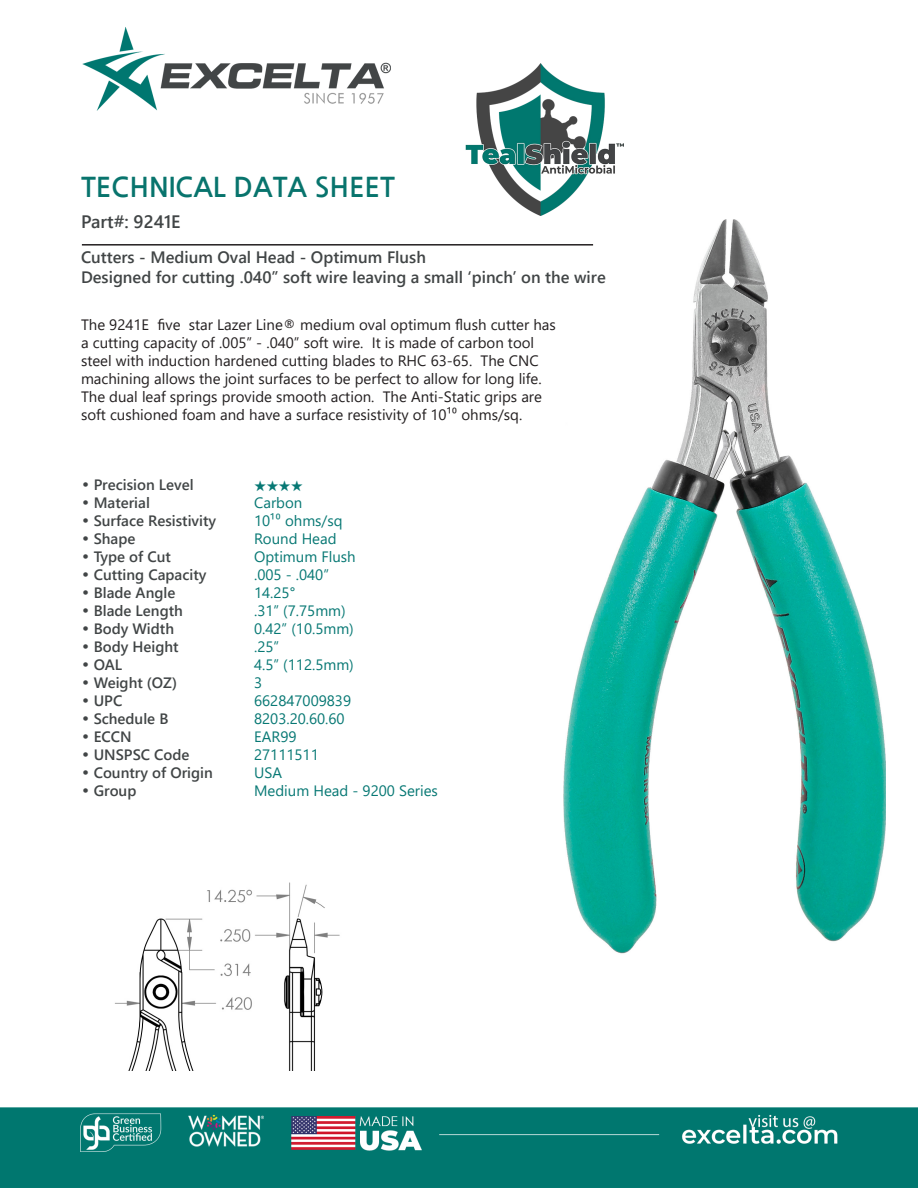
<style>
.page{position:relative;width:918px;height:1188px;background:#fff}
.page>*{position:absolute;margin:0;border:0;box-sizing:border-box;transform-origin:0 0}
.t1{font:700 27px "Nanum Gothic";color:#08746d}
.t2{font:700 18px "Yu Gothic UI";color:#414546}
.t3{font:700 16.5px "Yu Gothic UI";color:#414546}
.t4{font:15px/18px "Yu Gothic UI";color:#231f20}
.CT_s_CTM{font:700 15px "Yu Gothic UI";color:#414546}
.CT_s_CTM-2{font:15px "Yu Gothic UI";color:#077874}
.CT_s_CTM-3{font:500 15px "ITC Zapf Dingbats";color:#077874}
.s1{font-family:"Century Gothic";font-weight:400}
</style>
<div class="page">
<img style="left:0;top:27px;width:918px;height:1161px">
<img style="left:563px;top:220px;width:323px;height:756px">
<img style="left:99px;top:824px;width:267px;height:247px">
<hr style="left:82px;top:244px;width:511px;height:2px;background:#231f20">
<img style="left:465px;top:64px;width:159px;height:151px">
<p class="t1" style="left:81px;top:173px;width:315px">TECHNICAL DATA SHEET</p>
<p class="t2" style="left:81px;top:212px;width:101px">Part#: 9241E</p>
<p class="t3" style="left:81px;top:247px;width:346px">Cutters - Medium Oval Head - Optimum Flush</p>
<p class="t3" style="left:81px;top:267px;width:526px">Designed for cutting .040” soft wire leaving a small ‘pinch’ on the wire</p>
<p class="t4" style="left:81px;top:313px;width:476px">The 9241E five star Lazer Line® medium oval optimum flush cutter has a cutting capacity of .005” - .040” soft wire. It is made of carbon tool steel with induction hardened cutting blades to RHC 63-65. The CNC machining allows the joint surfaces to be perfect to allow for long life.<br>The dual leaf springs provide smooth action. The Anti-Static grips are soft cushioned foam and have a surface resistivity of 10¹⁰ ohms/sq.</p>
<p class="CT_s_CTM" style="left:81px;top:476px;width:114px"><span class="s1">•</span> Precision Level</p>
<p class="CT_s_CTM-3" style="left:254px;top:479px;width:50px">★★★★</p>
<p class="CT_s_CTM" style="left:81px;top:494px;width:70px"><span class="s1">•</span> Material</p>
<p class="CT_s_CTM-2" style="left:254px;top:489px;width:50px">Carbon</p>
<p class="CT_s_CTM" style="left:81px;top:512px;width:137px"><span class="s1">•</span> Surface Resistivity</p>
<p class="CT_s_CTM-2" style="left:254px;top:507px;width:90px">10¹⁰ ohms/sq</p>
<p class="CT_s_CTM" style="left:81px;top:530px;width:56px"><span class="s1">•</span> Shape</p>
<p class="CT_s_CTM-2" style="left:254px;top:525px;width:84px">Round Head</p>
<p class="CT_s_CTM" style="left:81px;top:548px;width:92px"><span class="s1">•</span> Type of Cut</p>
<p class="CT_s_CTM-2" style="left:254px;top:543px;width:103px">Optimum Flush</p>
<p class="CT_s_CTM" style="left:81px;top:566px;width:127px"><span class="s1">•</span> Cutting Capacity</p>
<p class="CT_s_CTM-2" style="left:254px;top:561px;width:76px">.005 - .040”</p>
<p class="CT_s_CTM" style="left:81px;top:584px;width:96px"><span class="s1">•</span> Blade Angle</p>
<p class="CT_s_CTM-2" style="left:254px;top:579px;width:43px">14.25°</p>
<p class="CT_s_CTM" style="left:81px;top:602px;width:103px"><span class="s1">•</span> Blade Length</p>
<p class="CT_s_CTM-2" style="left:254px;top:597px;width:93px">.31” (7.75mm)</p>
<p class="CT_s_CTM" style="left:81px;top:620px;width:95px"><span class="s1">•</span> Body Width</p>
<p class="CT_s_CTM-2" style="left:254px;top:615px;width:101px">0.42” (10.5mm)</p>
<p class="CT_s_CTM" style="left:81px;top:638px;width:99px"><span class="s1">•</span> Body Height</p>
<p class="CT_s_CTM-2" style="left:254px;top:633px;width:27px">.25”</p>
<p class="CT_s_CTM" style="left:81px;top:656px;width:43px"><span class="s1">•</span> OAL</p>
<p class="CT_s_CTM-2" style="left:254px;top:651px;width:101px">4.5” (112.5mm)</p>
<p class="CT_s_CTM" style="left:81px;top:674px;width:98px"><span class="s1">•</span> Weight (OZ)</p>
<p class="CT_s_CTM-2" style="left:254px;top:669px;width:10px">3</p>
<p class="CT_s_CTM" style="left:81px;top:692px;width:43px"><span class="s1">•</span> UPC</p>
<p class="CT_s_CTM-2" style="left:254px;top:687px;width:99px">662847009839</p>
<p class="CT_s_CTM" style="left:81px;top:710px;width:89px"><span class="s1">•</span> Schedule B</p>
<p class="CT_s_CTM-2" style="left:254px;top:705px;width:92px">8203.20.60.60</p>
<p class="CT_s_CTM" style="left:81px;top:728px;width:52px"><span class="s1">•</span> ECCN</p>
<p class="CT_s_CTM-2" style="left:254px;top:723px;width:44px">EAR99</p>
<p class="CT_s_CTM" style="left:81px;top:746px;width:110px"><span class="s1">•</span> UNSPSC Code</p>
<p class="CT_s_CTM-2" style="left:254px;top:741px;width:66px">27111511</p>
<p class="CT_s_CTM" style="left:81px;top:764px;width:133px"><span class="s1">•</span> Country of Origin</p>
<p class="CT_s_CTM-2" style="left:254px;top:759px;width:29px">USA</p>
<p class="CT_s_CTM" style="left:81px;top:782px;width:57px"><span class="s1">•</span> Group</p>
<p class="CT_s_CTM-2" style="left:254px;top:777px;width:185px">Medium Head - 9200 Series</p>
</div>
